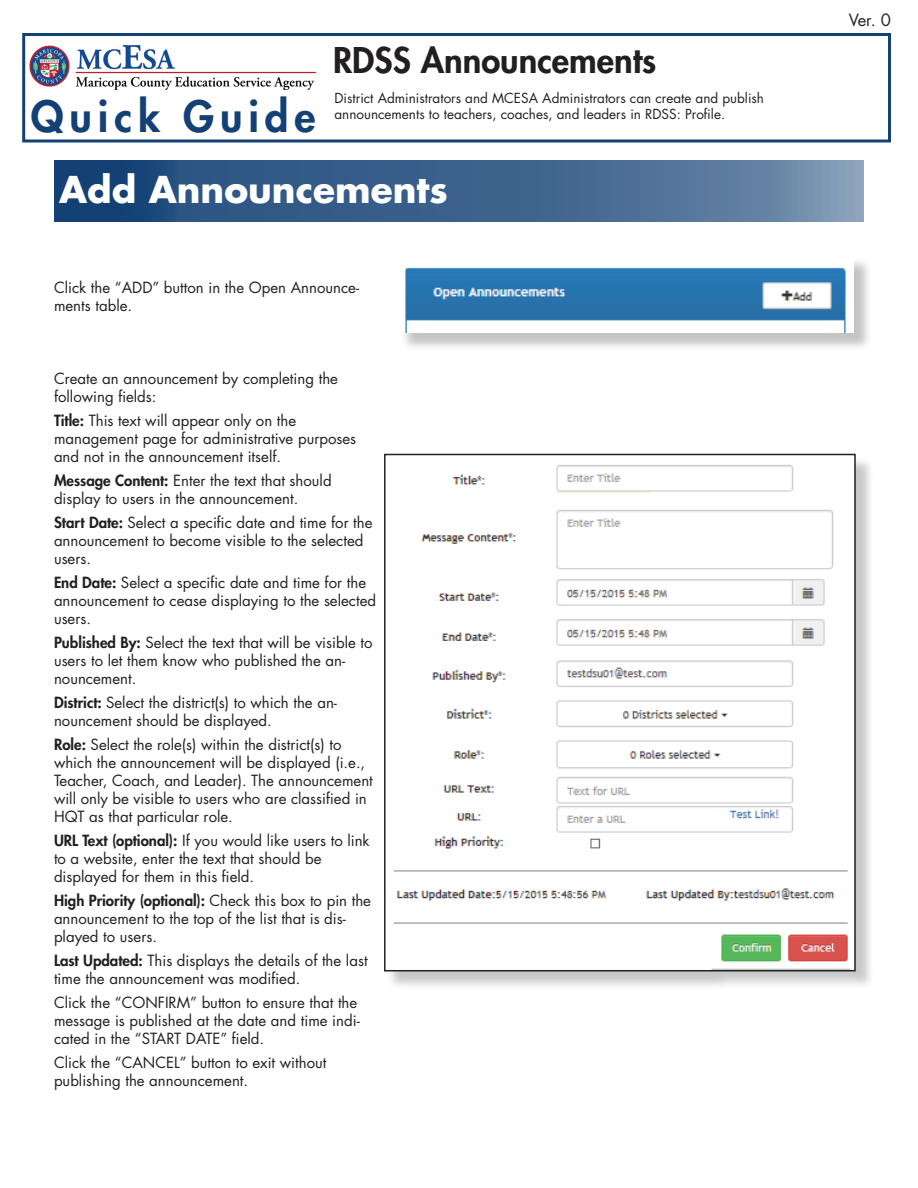
<style>
.page{position:relative;width:918px;height:1188px;background:#fff}
.page>*{position:absolute;margin:0;border:0;box-sizing:border-box;transform-origin:0 0}
.t1{font:800 42px "Futura Std";letter-spacing:.14em;color:#134175}
.t2{font:700 36px "Futura Std";color:#fff}
.t3{font:800 34.5px "Futura Std";color:#231f20}
.t4{font:16.5px "Futura Std";color:#231f20}
.t5{font:15px/18px "Futura Std";color:#231f20}
.t6{font:13.5px/16.2px "Futura Std";color:#231f20}
.s1{font-weight:800}
</style>
<div class="page">
<div style="left:22px;top:33px;width:869px;height:109px;border:3px solid #134175"></div>
<img style="left:29px;top:46px;width:286px;height:44px">
<svg style="left:54px;top:160px;width:810px;height:62px;background:#40658f"></svg>
<div style="left:400px;top:257px;width:472px;height:95px;background:#231f20;opacity:.27"></div>
<img style="left:400px;top:257px;width:454px;height:76px">
<div style="left:386px;top:456px;width:488px;height:534px;background:#231f20;opacity:.25"></div>
<img style="left:387px;top:457px;width:466px;height:511px">
<div style="left:384px;top:454px;width:472px;height:517px;border:2px solid #231f20"></div>
<h1 class="t1" style="left:31px;top:89px;width:286px">Quick Guide</h1>
<h3 class="t3" style="left:333px;top:39px;width:325px">RDSS Announcements</h3>
<p class="t6" style="left:334px;top:90px;width:431px">District Administrators and MCESA Administrators can create and publish announcements to teachers, coaches, and leaders in RDSS: Profile.</p>
<h2 class="t2" style="left:59px;top:165px;width:390px">Add Announcements</h2>
<p class="t5" style="left:54px;top:279px;width:307px">Click the “ADD” button in the Open Announce&shy;ments table.</p>
<p class="t5" style="left:54px;top:370px;width:286px">Create an announcement by completing the following fields:</p>
<p class="t5" style="left:54px;top:412px;width:304px"><span class="s1">Title:</span> This text will appear only on the management page for administrative purposes and not in the announcement itself.</p>
<p class="t5" style="left:54px;top:472px;width:279px"><span class="s1">Message Content:</span> Enter the text that should display to users in the announcement.</p>
<p class="t5" style="left:54px;top:514px;width:320px"><span class="s1">Start Date:</span> Select a specific date and time for the announcement to become visible to the selected users.</p>
<p class="t5" style="left:54px;top:574px;width:324px"><span class="s1">End Date:</span> Select a specific date and time for the announcement to cease displaying to the selected users.</p>
<p class="t5" style="left:54px;top:634px;width:320px"><span class="s1">Published By:</span> Select the text that will be visible to users to let them know who published the an&shy;nouncement.</p>
<p class="t5" style="left:54px;top:694px;width:285px"><span class="s1">District:</span> Select the district(s) to which the an&shy;nouncement should be displayed.</p>
<p class="t5" style="left:54px;top:736px;width:320px"><span class="s1">Role:</span> Select the role(s) within the district(s) to which the announcement will be displayed (i.e., Teacher, Coach, and Leader). The announcement will only be visible to users who are classified in HQT as that particular role.</p>
<p class="t5" style="left:54px;top:832px;width:317px"><span class="s1">URL Text (optional):</span> If you would like users to link to a website, enter the text that should be displayed for them in this field.</p>
<p class="t5" style="left:54px;top:892px;width:319px"><span class="s1">High Priority (optional):</span> Check this box to pin the announcement to the top of the list that is dis&shy;played to users.</p>
<p class="t5" style="left:54px;top:952px;width:315px"><span class="s1">Last Updated:</span> This displays the details of the last time the announcement was modified.</p>
<p class="t5" style="left:54px;top:994px;width:307px">Click the “CONFIRM” button to ensure that the message is published at the date and time indi&shy;cated in the “START DATE” field.</p>
<p class="t5" style="left:54px;top:1054px;width:274px">Click the “CANCEL” button to exit without publishing the announcement.</p>
<p class="t4" style="left:849px;top:10px;width:44px">Ver. 0</p>
</div>
